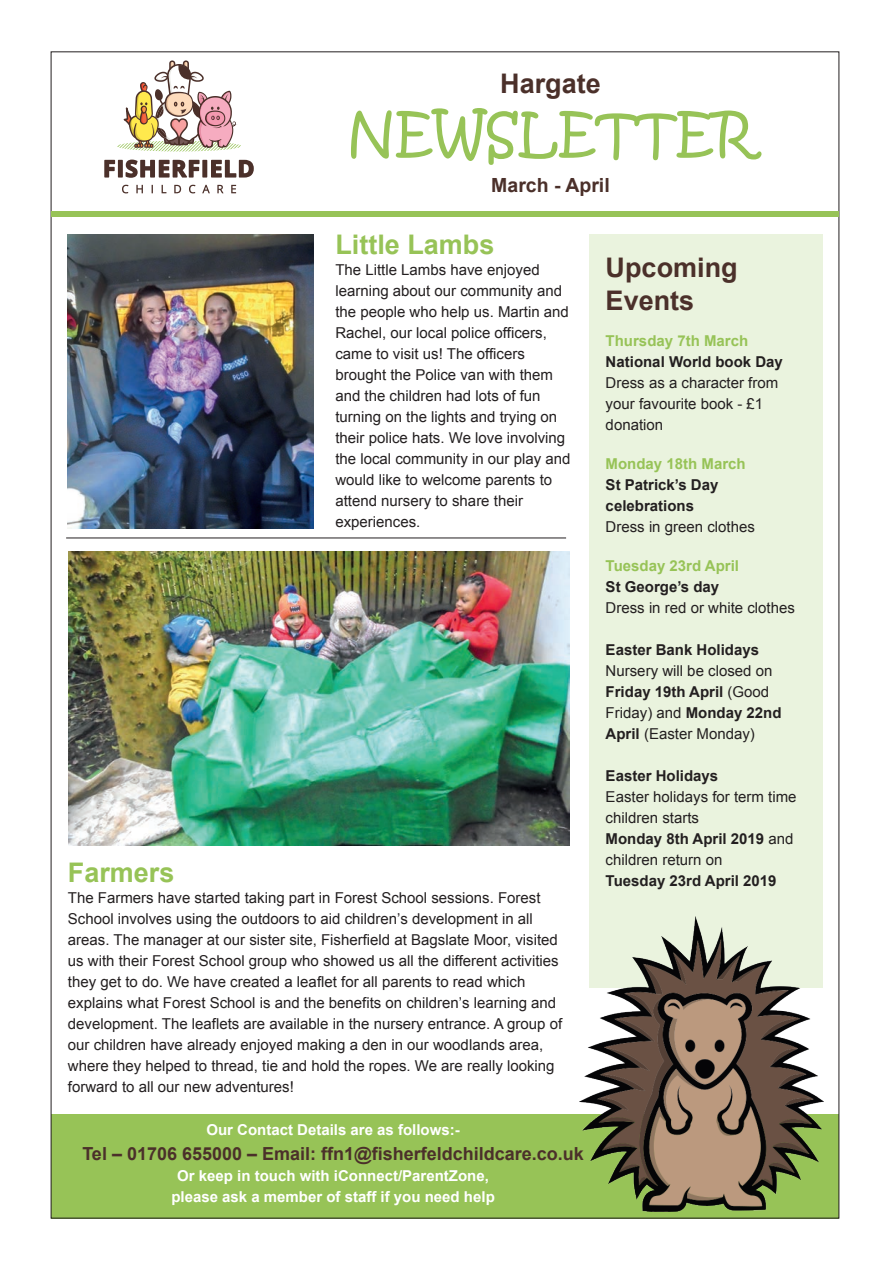
<style>
.page{position:relative;width:893px;height:1263px;background:#fff}
.page>*{position:absolute;margin:0;border:0;box-sizing:border-box;transform-origin:0 0}
.t1{font:54px "Kristen ITC";color:#97c357}
.t2{font:700 27px/32.4px "Arial";color:#4b302a}
.t3{font:700 27px "Arial";color:#97c357}
.t4{font:700 19.5px "Arial";color:#4b302a}
.t5{font:700 18px "Arial";color:#4b302a}
.t6{font:15px/21px "Arial";color:#231f20}
.t7{font:700 15px/21px "Arial";color:#231f20}
.t8{font:700 15px/21px "Arial";color:#fff;text-align:center}
.t9{font:700 15px "Arial";color:#97c357}
.s1{font-weight:700}
</style>
<div class="page">
<div style="left:51px;top:1114px;width:788px;height:104px;background:#97c357"></div>
<div style="left:589px;top:234px;width:234px;height:753px;background:#eaf3de"></div>
<div style="left:51px;top:211px;width:788px;height:6px;background:#97c357"></div>
<svg style="left:104px;top:160px;width:11px;height:18px"></svg>
<div style="left:118px;top:160px;width:5px;height:18px;background:#4b302a"></div>
<svg style="left:126px;top:160px;width:74px;height:18px"></svg>
<div style="left:202px;top:160px;width:5px;height:18px;background:#4b302a"></div>
<svg style="left:211px;top:160px;width:43px;height:18px"></svg>
<svg style="left:122px;top:185px;width:6px;height:8px"></svg>
<svg style="left:136px;top:185px;width:7px;height:8px"></svg>
<svg style="left:174px;top:185px;width:7px;height:8px"></svg>
<svg style="left:189px;top:185px;width:6px;height:8px"></svg>
<svg style="left:202px;top:185px;width:8px;height:8px"></svg>
<svg style="left:217px;top:185px;width:6px;height:8px"></svg>
<svg style="left:231px;top:185px;width:5px;height:8px"></svg>
<svg style="left:117px;top:60px;width:124px;height:91px"></svg>
<hr style="left:66px;top:538px;width:500px;height:1px;background:#231f20">
<img style="left:579px;top:916px;width:244px;height:296px">
<img style="left:68px;top:235px;width:246px;height:294px">
<img style="left:68px;top:551px;width:501px;height:295px">
<h2 class="t2" style="left:500px;top:68px;width:102px">Hargate</h2>
<h1 class="t1" style="left:347px;top:98px;width:408px">NEWSLETTER</h1>
<h3 class="t4" style="left:491px;top:172px;width:120px">March - April</h3>
<h2 class="t3" style="left:335px;top:226px;width:161px">Little Lambs</h2>
<p class="t6" style="left:335px;top:259px;width:237px">The Little Lambs have enjoyed learning about our community and the people who help us. Martin and<br>Rachel, our local police officers, came to visit us! The officers brought the Police van with them and the children had lots of fun turning on the lights and trying on their police hats. We love involving the local community in our play and would like to welcome parents to attend nursery to share their experiences.</p>
<h2 class="t3" style="left:68px;top:855px;width:108px">Farmers</h2>
<p class="t6" style="left:68px;top:887px;width:496px">The Farmers have started taking part in Forest School sessions. Forest School involves using the outdoors to aid children’s development in all areas. The manager at our sister site, Fisherfield at Bagslate Moor, visited us with their Forest School group who showed us all the different activities they get to do. We have created a leaflet for all parents to read which explains what Forest School is and the benefits on children’s learning and development. The leaflets are available in the nursery entrance. A group of our children have already enjoyed making a den in our woodlands area, where they helped to thread, tie and hold the ropes. We are really looking forward to all our new adventures!</p>
<p class="t8" style="left:206px;top:1120px;width:255px">Our Contact Details are as follows:-</p>
<p class="t5" style="left:82px;top:1141px;width:503px">Tel – 01706 655000 – Email: ffn1@fisherfeldchildcare.co.uk</p>
<p class="t8" style="left:171px;top:1165px;width:325px">Or keep in touch with iConnect/ParentZone, please ask a member of staff if you need help</p>
<h2 class="t2" style="left:606px;top:252px;width:134px">Upcoming<br>Events</h2>
<p class="t9" style="left:606px;top:330px;width:144px">Thursday 7th March</p>
<p class="t7" style="left:606px;top:351px;width:179px">National World book Day</p>
<p class="t6" style="left:606px;top:372px;width:174px">Dress as a character from your favourite book - £1 donation</p>
<p class="t9" style="left:606px;top:453px;width:142px">Monday 18th March</p>
<p class="t7" style="left:606px;top:474px;width:114px">St Patrick’s Day celebrations</p>
<p class="t6" style="left:606px;top:516px;width:151px">Dress in green clothes</p>
<p class="t9" style="left:606px;top:555px;width:135px">Tuesday 23rd April</p>
<p class="t7" style="left:606px;top:576px;width:115px">St George’s day</p>
<p class="t6" style="left:606px;top:597px;width:191px">Dress in red or white clothes</p>
<p class="t7" style="left:606px;top:639px;width:155px">Easter Bank Holidays</p>
<p class="t6" style="left:606px;top:660px;width:177px">Nursery will be closed on<br><span class="s1">Friday 19th April</span> (Good<br>Friday) and <span class="s1">Monday 22nd<br>April</span> (Easter Monday)</p>
<p class="t7" style="left:606px;top:765px;width:114px">Easter Holidays</p>
<p class="t6" style="left:606px;top:786px;width:192px">Easter holidays for term time children starts<br><span class="s1">Monday 8th April 2019</span> and children return on</p>
<p class="t7" style="left:606px;top:870px;width:172px">Tuesday 23rd April 2019</p>
</div>
